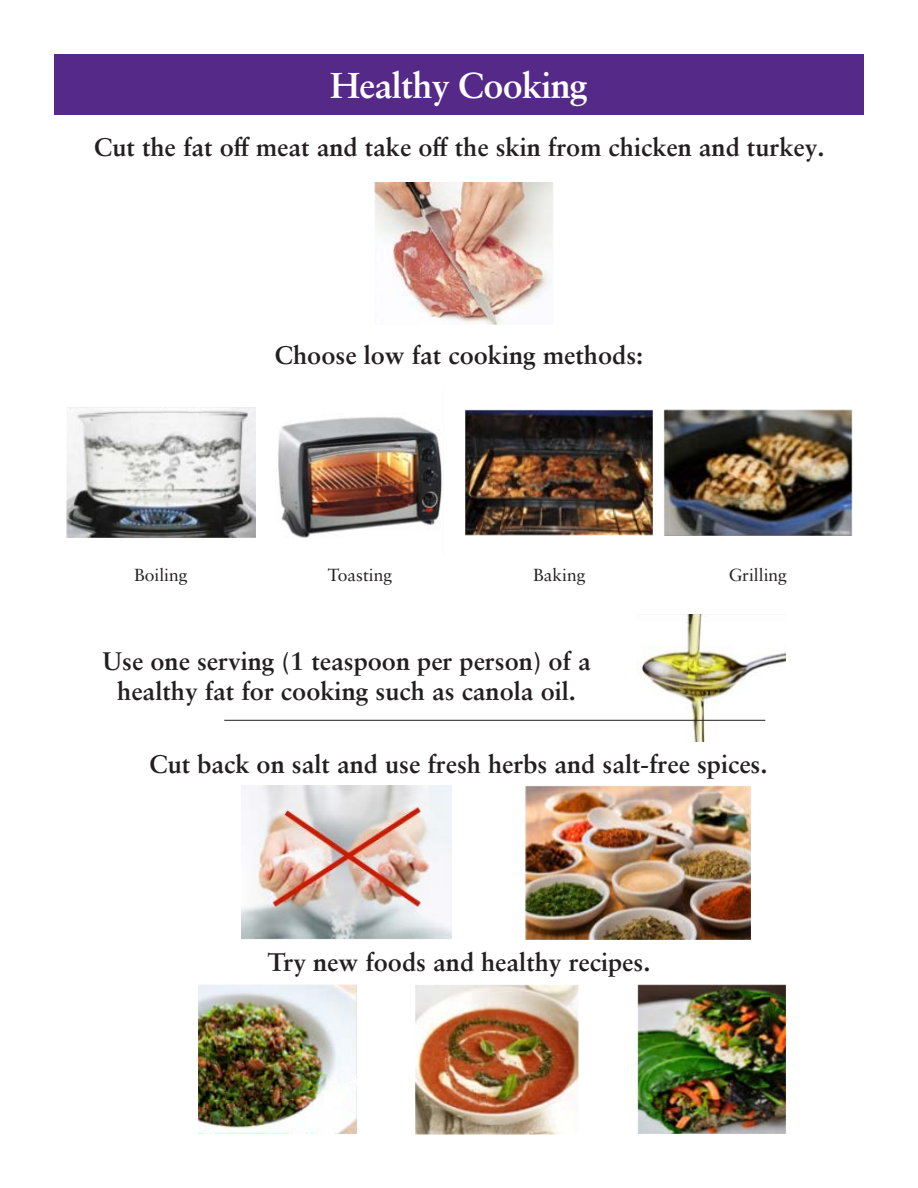
<style>
.page{position:relative;width:918px;height:1188px;background:#fff}
.page>*{position:absolute;margin:0;border:0;box-sizing:border-box;transform-origin:0 0}
.t1{font:700 36px "Sabon LT Pro";letter-spacing:-.02em;color:#fff}
.t2{font:700 25.35px/30.5px "Sabon LT Pro";color:#231f20;text-align:center}
.t3{font:17.55px "Sabon LT Pro";color:#231f20}
</style>
<div class="page">
<img style="left:242px;top:786px;width:210px;height:153px">
<img style="left:526px;top:786px;width:225px;height:153px">
<img style="left:636px;top:614px;width:149px;height:128px">
<img style="left:374px;top:182px;width:179px;height:142px">
<img style="left:198px;top:985px;width:159px;height:149px">
<img style="left:415px;top:985px;width:164px;height:149px">
<img style="left:637px;top:985px;width:149px;height:149px">
<img style="left:66px;top:407px;width:190px;height:131px">
<img style="left:278px;top:417px;width:164px;height:121px">
<img style="left:465px;top:410px;width:188px;height:126px">
<img style="left:663px;top:409px;width:190px;height:127px">
<hr style="left:224px;top:720px;width:541px;height:1px;background:#231f20">
<div style="left:54px;top:54px;width:810px;height:61px;background:#552988"></div>
<h1 class="t1" style="left:330px;top:63px;width:259px">Healthy Cooking</h1>
<p class="t2" style="left:94px;top:132px;width:732px">Cut the fat off meat and take off the skin from chicken and turkey.</p>
<p class="t2" style="left:275px;top:339px;width:370px">Choose low fat cooking methods:</p>
<p class="t3" style="left:134px;top:564px;width:55px">Boiling</p>
<p class="t3" style="left:328px;top:564px;width:66px">Toasting</p>
<p class="t3" style="left:533px;top:564px;width:54px">Baking</p>
<p class="t3" style="left:729px;top:564px;width:60px">Grilling</p>
<p class="t2" style="left:102px;top:645px;width:490px">Use one serving (1 teaspoon per person) of a healthy fat for cooking such as canola oil.</p>
<p class="t2" style="left:149px;top:748px;width:620px">Cut back on salt and use fresh herbs and salt-free spices.</p>
<p class="t2" style="left:268px;top:947px;width:385px">Try new foods and healthy recipes.</p>
</div>
